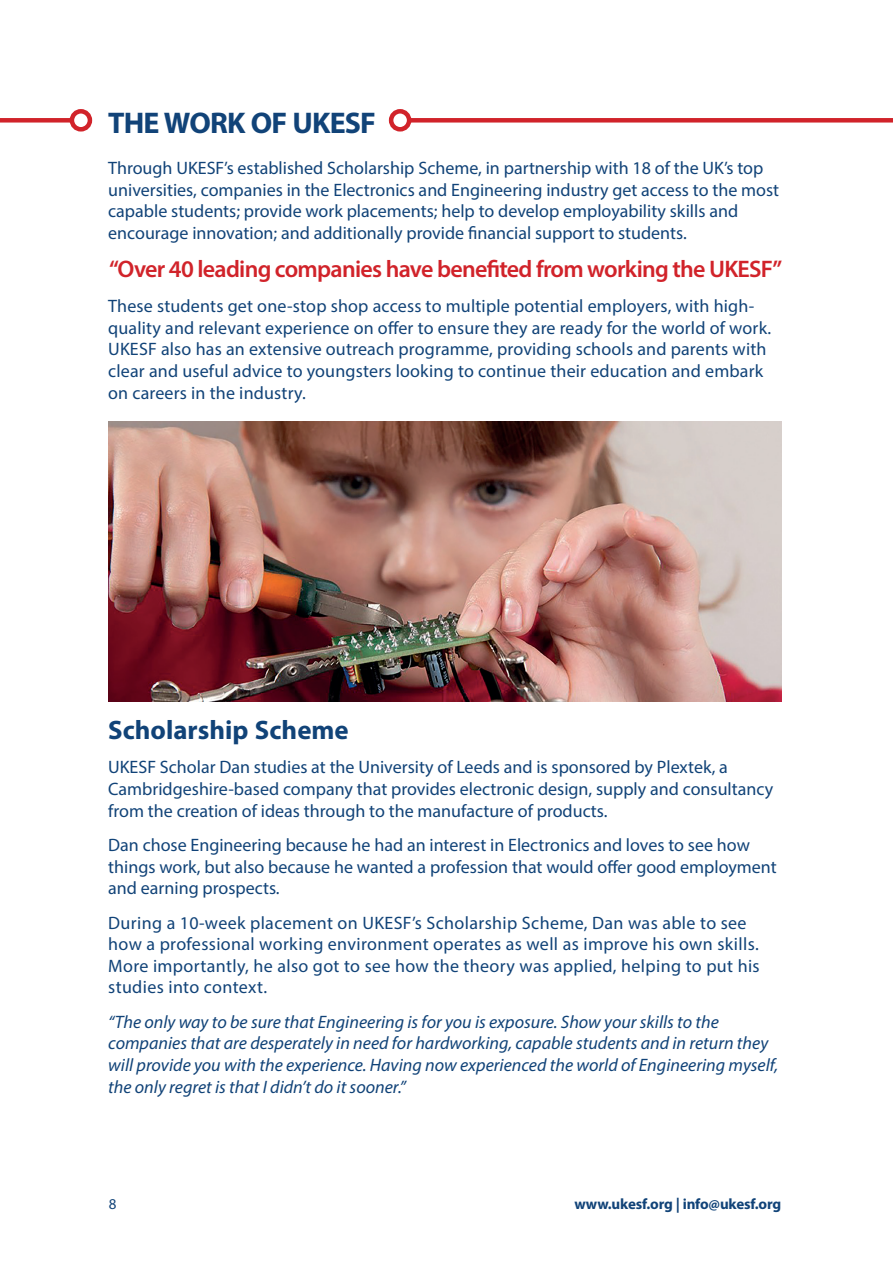
<style>
.page{position:relative;width:893px;height:1263px;background:#fff}
.page>*{position:absolute;margin:0;border:0;box-sizing:border-box;transform-origin:0 0}
.t1{font:700 42px "Myriad Arabic";letter-spacing:-.02em;color:#114378}
.t2{font:700 37.5px "Myriad Arabic";color:#114378}
.t3{font:600 24px "Myriad Pro";letter-spacing:-.03em;color:#d1232a}
.t4{font:18px/21.6px "Myriad Pro";color:#114378}
.t5{font:italic 18px/21.6px "Myriad Pro";color:#114378}
.t6{font:18px/21.6px "Myriad Pro";letter-spacing:.02em;color:#114378}
.t7{font:700 15px "Myriad Pro";letter-spacing:-.01em;color:#114378}
.t8{font:15px "Myriad Pro";color:#114378}
</style>
<div class="page">
<div style="left:0;top:118px;width:72px;height:5px;background:#d1232a"></div>
<div style="left:70px;top:109px;width:22px;height:23px;border:4px solid #d1232a;border-radius:50%"></div>
<div style="left:409px;top:118px;width:484px;height:5px;background:#d1232a"></div>
<div style="left:389px;top:109px;width:22px;height:23px;border:4px solid #d1232a;border-radius:50%"></div>
<img style="left:108px;top:421px;width:673px;height:280px">
<p class="t1" style="left:108px;top:94px;width:269px">THE WORK OF UKESF</p>
<p class="t4" style="left:108px;top:157px;width:672px">Through UKESF’s established Scholarship Scheme, in partnership with 18 of the UK’s top universities, companies in the Electronics and Engineering industry get access to the most capable students; provide work placements; help to develop employability skills and encourage innovation; and additionally provide financial support to students.</p>
<p class="t3" style="left:109px;top:254px;width:675px">“Over 40 leading companies have benefited from working the UKESF”</p>
<p class="t4" style="left:108px;top:295px;width:664px">These students get one-stop shop access to multiple potential employers, with high&shy;quality and relevant experience on offer to ensure they are ready for the world of work.<br>UKESF also has an extensive outreach programme, providing schools and parents with clear and useful advice to youngsters looking to continue their education and embark on careers in the industry.</p>
<p class="t2" style="left:108px;top:704px;width:242px">Scholarship Scheme</p>
<p class="t4" style="left:108px;top:756px;width:667px">UKESF Scholar Dan studies at the University of Leeds and is sponsored by Plextek, a<br>Cambridgeshire-based company that provides electronic design, supply and consultancy from the creation of ideas through to the manufacture of products.</p>
<p class="t4" style="left:108px;top:834px;width:670px">Dan chose Engineering because he had an interest in Electronics and loves to see how things work, but also because he wanted a profession that would offer good employment and earning prospects.</p>
<p class="t6" style="left:108px;top:911px;width:653px">During a 10-week placement on UKESF’s Scholarship Scheme, Dan was able to see how a professional working environment operates as well as improve his own skills.<br>More importantly, he also got to see how the theory was applied, helping to put his studies into context.</p>
<p class="t5" style="left:108px;top:1011px;width:671px">“The only way to be sure that Engineering is for you is exposure. Show your skills to the companies that are desperately in need for hardworking, capable students and in return they will provide you with the experience. Having now experienced the world of Engineering myself, the only regret is that I didn’t do it sooner.”</p>
<p class="t8" style="left:109px;top:1195px;width:9px">8</p>
<p class="t7" style="left:574px;top:1194px;width:208px">www.ukesf.org | info@ukesf.org</p>
</div>
